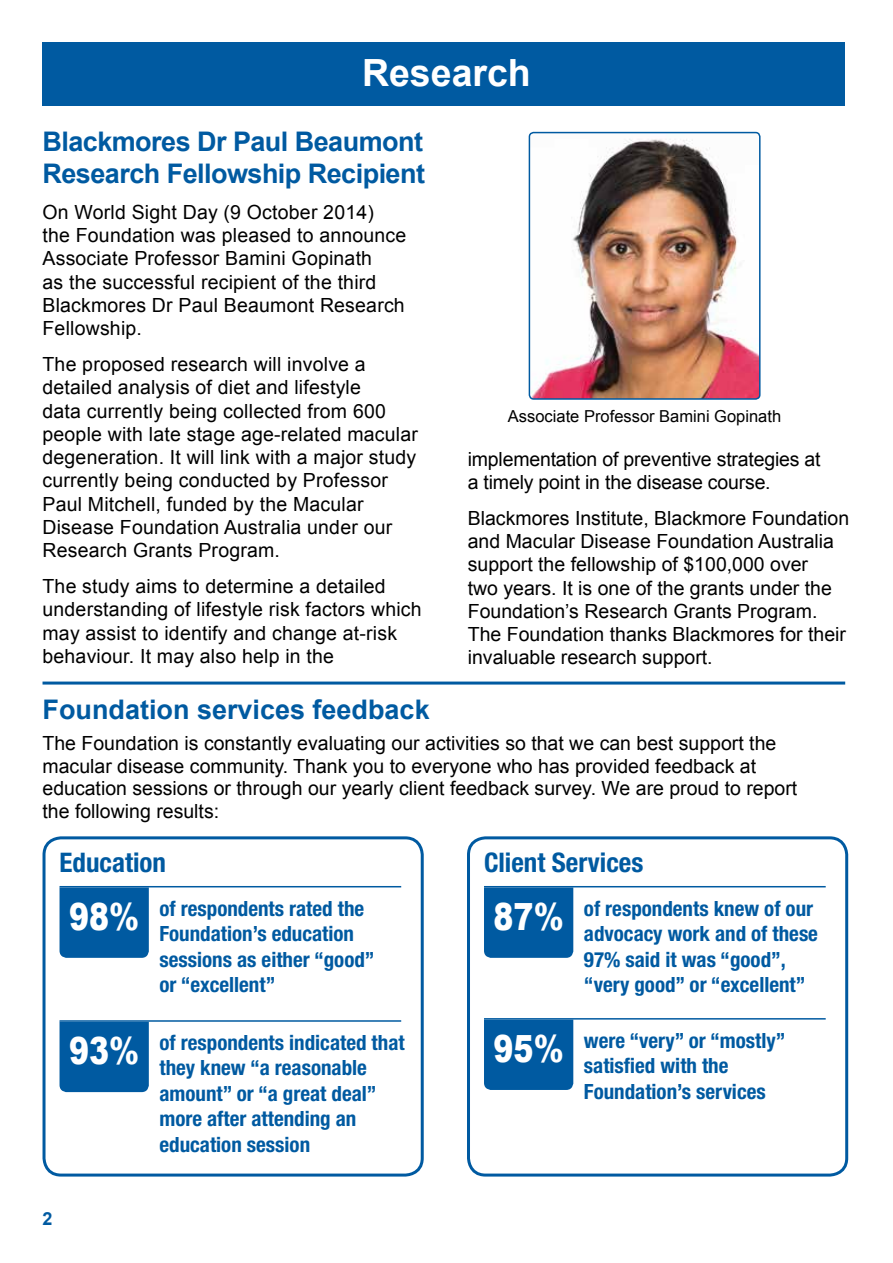
<style>
.page{position:relative;width:893px;height:1263px;background:#fff}
.page>*{position:absolute;margin:0;border:0;box-sizing:border-box;transform-origin:0 0}
.t1{font:900 37.5px "Arial";color:#fff;scale:.8 1}
.t2{font:700 37.5px "Arial";color:#fff}
.t3{font:700 27px/31.5px "Arial";letter-spacing:-.02em;color:#005aa1}
.t4{font:700 27px "Arial";color:#005aa1}
.t5{font:700 condensed 27px "Helvetica Neue";color:#005aa1}
.t6{font:700 condensed 21px/25.5px "Helvetica Neue";color:#005aa1}
.t7{font:19.5px/23.2px "Arial";letter-spacing:.01em;color:#000}
.t8{font:19.5px/23.2px "Arial";letter-spacing:-.01em;color:#000}
.t9{font:700 18px "Arial";color:#005aa1}
.t10{font:16.5px "Arial";color:#000}
</style>
<div class="page">
<div style="left:43px;top:43px;width:802px;height:63px;background:#005aa1"></div>
<div style="left:43px;top:836px;width:381px;height:340px;border:3px solid #005aa1;border-radius:17px"></div>
<div style="left:467px;top:836px;width:381px;height:340px;border:3px solid #005aa1;border-radius:17px"></div>
<hr style="left:60px;top:886px;width:341px;height:1px;background:#005aa1">
<hr style="left:43px;top:681px;width:802px;height:3px;background:#005aa1">
<hr style="left:60px;top:1020px;width:341px;height:2px;background:#005aa1">
<hr style="left:484px;top:886px;width:342px;height:1px;background:#005aa1">
<hr style="left:484px;top:1018px;width:342px;height:1px;background:#005aa1">
<div style="left:60px;top:887px;width:89px;height:71px;background:#005aa1"></div>
<div style="left:60px;top:1022px;width:89px;height:70px;background:#005aa1"></div>
<div style="left:484px;top:887px;width:89px;height:71px;background:#005aa1"></div>
<div style="left:484px;top:1019px;width:89px;height:71px;background:#005aa1"></div>
<img style="left:529px;top:133px;width:231px;height:266px">
<div style="left:529px;top:132px;width:231px;height:268px;border:2px solid #005aa1;border-radius:4px"></div>
<h1 class="t2" style="left:362px;top:48px;width:170px">Research</h1>
<h2 class="t3" style="left:43px;top:127px;width:384px">Blackmores Dr Paul Beaumont<br>Research Fellowship Recipient</h2>
<p class="t7" style="left:43px;top:201px;width:365px">On World Sight Day (9 October 2014)<br>the Foundation was pleased to announce Associate Professor Bamini Gopinath<br>as the successful recipient of the third Blackmores Dr Paul Beaumont Research Fellowship.</p>
<p class="t7" style="left:43px;top:353px;width:377px">The proposed research will involve a detailed analysis of diet and lifestyle<br>data currently being collected from 600 people with late stage age-related macular degeneration. It will link with a major study currently being conducted by Professor Paul Mitchell, funded by the Macular Disease Foundation Australia under our Research Grants Program.</p>
<p class="t7" style="left:43px;top:575px;width:381px">The study aims to determine a detailed understanding of lifestyle risk factors which may assist to identify and change at-risk behaviour. It may also help in the</p>
<p class="t10" style="left:508px;top:406px;width:275px">Associate Professor Bamini Gopinath</p>
<p class="t8" style="left:468px;top:447px;width:354px">implementation of preventive strategies at a timely point in the disease course.</p>
<p class="t7" style="left:468px;top:507px;width:383px">Blackmores Institute, Blackmore Foundation and Macular Disease Foundation Australia support the fellowship of $100,000 over<br>two years. It is one of the grants under the Foundation’s Research Grants Program.<br>The Foundation thanks Blackmores for their invaluable research support.</p>
<h2 class="t4" style="left:43px;top:692px;width:389px">Foundation services feedback</h2>
<p class="t7" style="left:43px;top:732px;width:756px;line-height:22.5px">The Foundation is constantly evaluating our activities so that we can best support the macular disease community. Thank you to everyone who has provided feedback at education sessions or through our yearly client feedback survey. We are proud to report the following results:</p>
<h2 class="t5" style="left:60px;top:846px;width:108px">Education</h2>
<h2 class="t5" style="left:484px;top:846px;width:161px">Client Services</h2>
<h1 class="t1" style="left:69px;top:889px;width:89px">98%</h1>
<h1 class="t1" style="left:69px;top:1024px;width:89px">93%</h1>
<p class="t6" style="left:159px;top:895px;width:217px">of respondents rated the<br>Foundation’s education sessions as either “good” or “excellent”</p>
<p class="t6" style="left:159px;top:1029px;width:247px">of respondents indicated that they knew “a reasonable amount” or “a great deal” more after attending an education session</p>
<p class="t9" style="left:43px;top:1207px;width:12px">2</p>
<h1 class="t1" style="left:494px;top:889px;width:89px">87%</h1>
<h1 class="t1" style="left:494px;top:1021px;width:89px">95%</h1>
<p class="t6" style="left:584px;top:895px;width:236px">of respondents knew of our advocacy work and of these<br>97% said it was “good”, “very good” or “excellent”</p>
<p class="t6" style="left:584px;top:1027px;width:203px">were “very” or “mostly” satisfied with the<br>Foundation’s services</p>
</div>
